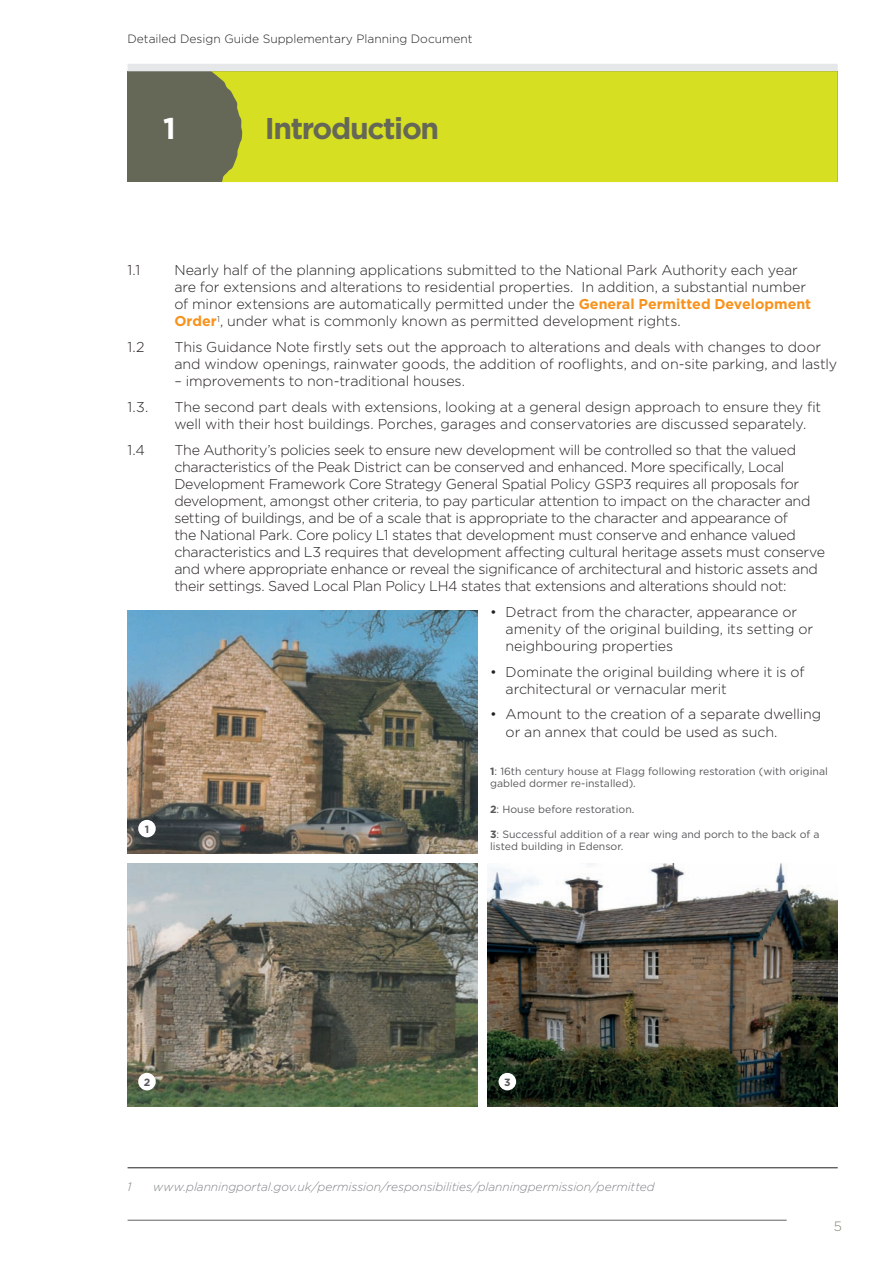
<style>
.page{position:relative;width:893px;height:1263px;background:#fff}
.page>*{position:absolute;margin:0;border:0;box-sizing:border-box;transform-origin:0 0}
.t1{font:700 30px "Gotham";letter-spacing:-.045em;color:#666857}
.t2{font:700 30px "Gotham";color:#fff}
.t3{font:300 14.25px/17.1px "Gotham";letter-spacing:-.015em;color:#231f20}
.t4{font:300 13.5px "Gotham";color:#818373}
.t5{font:italic 300 12px "Gotham";letter-spacing:-.005em;color:#808285}
.t6{font:300 12px "Gotham";color:#231f20}
.t7{font:10.5px/12.6px "Gotham";color:#57585a}
.t8{font:700 10.5px "Gotham";color:#57585a}
.s1{font-weight:700;color:#f7931d}
.s2{font-weight:700}
</style>
<div class="page">
<hr style="left:128px;top:1167px;width:710px;height:1px;background:#231f20">
<img style="left:128px;top:864px;width:349px;height:242px">
<img style="left:128px;top:611px;width:349px;height:242px">
<img style="left:488px;top:864px;width:350px;height:242px">
<div style="left:138px;top:820px;width:18px;height:17px;background:#fff;border-radius:50%"></div>
<div style="left:138px;top:1073px;width:18px;height:17px;background:#fff;border-radius:50%"></div>
<div style="left:499px;top:1073px;width:17px;height:17px;background:#fff;border-radius:50%"></div>
<hr style="left:128px;top:1220px;width:659px;height:1px;background:#636366">
<div style="left:128px;top:72px;width:710px;height:110px;background:#666857"></div>
<div style="left:128px;top:64px;width:710px;height:7px;background:#e6e7e9"></div>
<div style="left:211px;top:71px;width:627px;height:111px;background:#d6df21"></div>
<p class="t6" style="left:128px;top:31px;width:347px">Detailed Design Guide Supplementary Planning Document</p>
<h1 class="t2" style="left:163px;top:108px;width:14px">1</h1>
<h1 class="t1" style="left:265px;top:108px;width:176px">Introduction</h1>
<p class="t3" style="left:128px;top:261px;width:14px">1.1</p>
<p class="t3" style="left:174px;top:261px;width:638px">Nearly half of the planning applications submitted to the National Park Authority each year are for extensions and alterations to residential properties. In addition, a substantial number of minor extensions are automatically permitted under the <span class="s1">General Permitted Development Order</span><sup>1</sup>, under what is commonly known as permitted development rights.</p>
<p class="t3" style="left:128px;top:338px;width:19px">1.2</p>
<p class="t3" style="left:174px;top:338px;width:664px">This Guidance Note firstly sets out the approach to alterations and deals with changes to door and window openings, rainwater goods, the addition of rooflights, and on-site parking, and lastly</p>
<p class="t3" style="left:174px;top:372px;width:292px">– improvements to non-traditional houses.</p>
<p class="t3" style="left:128px;top:398px;width:22px">1.3.</p>
<p class="t3" style="left:174px;top:398px;width:648px">The second part deals with extensions, looking at a general design approach to ensure they fit well with their host buildings. Porches, garages and conservatories are discussed separately.</p>
<p class="t3" style="left:128px;top:440px;width:19px">1.4</p>
<p class="t3" style="left:174px;top:440px;width:652px">The Authority’s policies seek to ensure new development will be controlled so that the valued characteristics of the Peak District can be conserved and enhanced. More specifically, Local Development Framework Core Strategy General Spatial Policy GSP3 requires all proposals for development, amongst other criteria, to pay particular attention to impact on the character and setting of buildings, and be of a scale that is appropriate to the character and appearance of<br>the National Park. Core policy L1 states that development must conserve and enhance valued characteristics and L3 requires that development affecting cultural heritage assets must conserve and where appropriate enhance or reveal the significance of architectural and historic assets and their settings. Saved Local Plan Policy LH4 states that extensions and alterations should not:</p>
<p class="t3" style="left:506px;top:603px;width:309px;text-indent:-16px">• Detract from the character, appearance or amenity of the original building, its setting or neighbouring properties</p>
<p class="t3" style="left:506px;top:663px;width:300px;text-indent:-16px">• Dominate the original building where it is of architectural or vernacular merit</p>
<p class="t3" style="left:506px;top:705px;width:317px;text-indent:-16px">• Amount to the creation of a separate dwelling or an annex that could be used as such.</p>
<p class="t7" style="left:490px;top:764px;width:339px"><span class="s2">1</span>: 16th century house at Flagg following restoration (with original gabled dormer re-installed).</p>
<p class="t7" style="left:490px;top:802px;width:146px"><span class="s2">2</span>: House before restoration.</p>
<p class="t7" style="left:490px;top:827px;width:331px"><span class="s2">3</span>: Successful addition of a rear wing and porch to the back of a listed building in Edensor.</p>
<p class="t8" style="left:145px;top:822px;width:6px">1</p>
<p class="t8" style="left:144px;top:1075px;width:8px">2</p>
<p class="t8" style="left:504px;top:1075px;width:8px">3</p>
<p class="t5" style="left:128px;top:1179px;width:6px">1</p>
<p class="t5" style="left:153px;top:1179px;width:503px">www.planningportal.gov.uk/permission/responsibilities/planningpermission/permitted</p>
<p class="t4" style="left:834px;top:1218px;width:10px">5</p>
</div>
